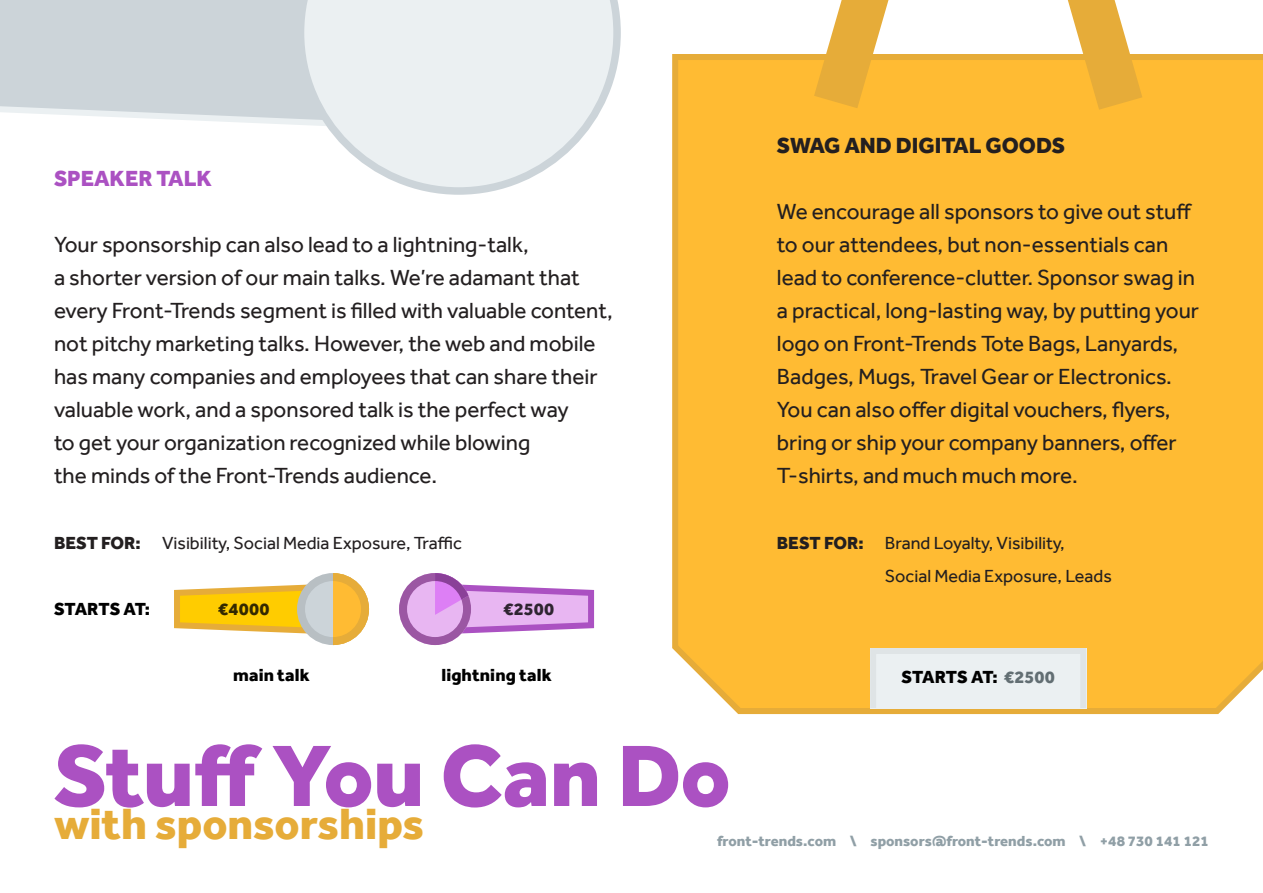
<style>
.page{position:relative;width:1263px;height:893px;background:#fff}
.page>*{position:absolute;margin:0;border:0;box-sizing:border-box;transform-origin:0 0}
.t1{font:800 90px "Effra Trial";letter-spacing:-.01em;color:#ab51c2}
.t2{font:800 45px "Effra Trial";letter-spacing:-.005em;color:#e6ac39}
.t3{font:22.5px/33px "Effra Trial";color:#231f20}
.t4{font:800 22.5px "Effra Trial";color:#231f20}
.t5{font:800 22.5px "Effra Trial";color:#ab51c2}
.t6{font:18px "Effra Trial";color:#231f20}
.t7{font:800 18px "Effra Trial";letter-spacing:.005em;color:#000}
.t8{font:800 15px "Effra Trial";color:#909fa6}
.s1{font-weight:800}
.s2{color:#626e73}
</style>
<div class="page">
<div style="left:672px;top:54px;width:591px;height:661px;background:#fb3"></div>
<svg style="left:780px;top:0;width:156px;height:158px"></svg>
<svg style="left:1020px;top:0;width:156px;height:159px"></svg>
<svg style="left:870px;top:648px;width:216px;height:60px;background:#e9eef0"></svg>
<svg style="left:0;top:0;width:297px;height:125px;background:#d0d7dc"></svg>
<svg style="left:297px;top:0;width:324px;height:195px"></svg>
<svg style="left:174px;top:573px;width:195px;height:72px"></svg>
<svg style="left:399px;top:573px;width:196px;height:72px"></svg>
<p class="t5" style="left:54px;top:165px;width:160px">SPEAKER TALK</p>
<p class="t3" style="left:54px;top:228px;width:476px">Your sponsorship can also lead to a lightning-talk,</p>
<p class="t3" style="left:54px;top:261px;width:560px">a shorter version of our main talks. We’re adamant that every Front-Trends segment is filled with valuable content, not pitchy marketing talks. However, the web and mobile has many companies and employees that can share their valuable work, and a sponsored talk is the perfect way</p>
<p class="t3" style="left:54px;top:426px;width:478px">to get your organization recognized while blowing</p>
<p class="t3" style="left:54px;top:459px;width:385px">the minds of the Front-Trends audience.</p>
<p class="t6" style="left:54px;top:532px;width:409px"><span class="s1">BEST FOR:</span> Visibility, Social Media Exposure, Traffic</p>
<p class="t7" style="left:54px;top:598px;width:98px">STARTS AT:</p>
<p class="t7" style="left:218px;top:598px;width:53px">€4000</p>
<p class="t7" style="left:504px;top:598px;width:52px">€2500</p>
<p class="t7" style="left:233px;top:664px;width:78px">main talk</p>
<p class="t7" style="left:441px;top:664px;width:112px">lightning talk</p>
<p class="t4" style="left:777px;top:132px;width:290px">SWAG AND DIGITAL GOODS</p>
<p class="t3" style="left:777px;top:195px;width:424px">We encourage all sponsors to give out stuff to our attendees, but non-essentials can lead to conference-clutter. Sponsor swag in a practical, long-lasting way, by putting your logo on Front-Trends Tote Bags, Lanyards, Badges, Mugs, Travel Gear or Electronics.<br>You can also offer digital vouchers, flyers, bring or ship your company banners, offer T-shirts, and much much more.</p>
<p class="t6" style="left:777px;top:532px;width:289px"><span class="s1">BEST FOR:</span> Brand Loyalty, Visibility,</p>
<p class="t6" style="left:885px;top:565px;width:228px">Social Media Exposure, Leads</p>
<p class="t7" style="left:901px;top:666px;width:155px">STARTS AT: <span class="s2">€2500</span></p>
<p class="t1" style="left:54px;top:722px;width:678px">Stuff You Can Do</p>
<p class="t2" style="left:54px;top:797px;width:372px">with sponsorships</p>
<p class="t8" style="left:717px;top:832px;width:493px">front-trends.com \ sponsors@front-trends.com \ +48 730 141 121</p>
</div>
